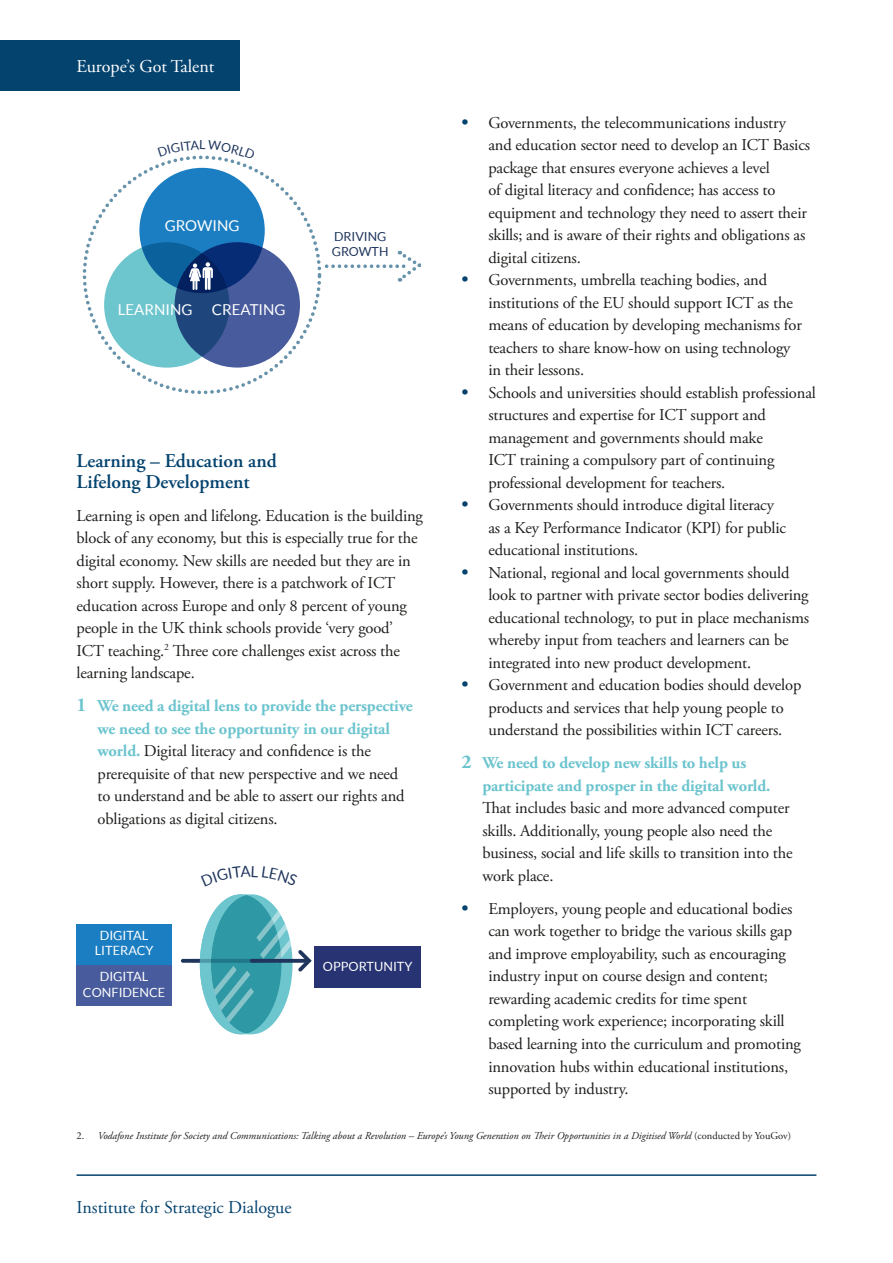
<style>
.page{position:relative;width:893px;height:1263px;background:#fff}
.page>*{position:absolute;margin:0;border:0;box-sizing:border-box;transform-origin:0 0}
.t1{font:600 19.5px/21px "Adobe Garamond Pro";color:#05436f}
.t2{font:18px "Adobe Garamond Pro";color:#05436f}
.t3{font:18px "Adobe Garamond Pro";color:#fff}
.t4{font:16.5px/22.5px "Adobe Garamond Pro";letter-spacing:-.01em;color:#1d1d1b}
.t5{font:700 16.5px/22.5px "Adobe Garamond Pro";letter-spacing:-.01em;color:#6cc4ce}
.t6{font:15px "Lato";color:#fff}
.t7{font:12.75px/15.3px "Lato";color:#fff;text-align:center}
.t8{font:12.6px/15px "Lato";color:#1f355d}
.t9{font:italic 10.5px "Adobe Garamond Pro";color:#1d1d1b}
.s1{font-weight:600;font-size:18px;color:#05436f}
.s2{font-size:19.5px}
.s3{font-style:normal}
.s4{font-weight:700;font-size:19.5px;color:#6cc4ce}
.s5{font-weight:700;color:#6cc4ce}
</style>
<div class="page">
<div style="left:0;top:40px;width:239px;height:51px;background:#05436f"></div>
<hr style="left:77px;top:1174px;width:739px;height:2px;background:#05436f">
<div style="left:139px;top:168px;width:126px;height:125px;background:#1b7ec2;border-radius:50%"></div>
<svg style="left:175px;top:242px;width:125px;height:126px;background:#3d5395"></svg>
<svg style="left:104px;top:242px;width:125px;height:126px;background:#4992ae"></svg>
<svg style="left:189px;top:262px;width:24px;height:28px"></svg>
<svg style="left:327px;top:251px;width:94px;height:31px"></svg>
<div style="left:314px;top:946px;width:107px;height:42px;background:#273372"></div>
<div style="left:77px;top:924px;width:95px;height:41px;background:#1b7ec2"></div>
<div style="left:77px;top:965px;width:95px;height:41px;background:#485b9c"></div>
<svg style="left:181px;top:894px;width:131px;height:140px"></svg>
<svg style="left:252px;top:959px;width:55px;height:4px"></svg>
<svg style="left:173px;top:155px;width:61px;height:5px"></svg>
<p class="t3" style="left:77px;top:55px;width:139px">Europe’s Got Talent</p>
<p class="t4" style="left:488px;top:112px;width:323px;text-indent:-27px"><span class="s1">•</span> Governments, the telecommunications industry and education sector need to develop an ICT Basics package that ensures everyone achieves a level<br>of digital literacy and confidence; has access to equipment and technology they need to assert their skills; and is aware of their rights and obligations as digital citizens.</p>
<p class="t4" style="left:488px;top:269px;width:315px;text-indent:-27px"><span class="s1">•</span> Governments, umbrella teaching bodies, and institutions of the EU should support ICT as the means of education by developing mechanisms for teachers to share know-how on using technology in their lessons.</p>
<p class="t4" style="left:488px;top:382px;width:329px;text-indent:-27px"><span class="s1">•</span> Schools and universities should establish professional structures and expertise for ICT support and management and governments should make<br>ICT training a compulsory part of continuing professional development for teachers.</p>
<p class="t4" style="left:488px;top:494px;width:299px;text-indent:-27px"><span class="s1">•</span> Governments should introduce digital literacy as a Key Performance Indicator (KPI) for public educational institutions.</p>
<p class="t4" style="left:488px;top:562px;width:322px;text-indent:-27px"><span class="s1">•</span> National, regional and local governments should look to partner with private sector bodies delivering educational technology, to put in place mechanisms whereby input from teachers and learners can be integrated into new product development.</p>
<p class="t4" style="left:461px;top:674px;width:341px;text-align:center"><span class="s1">•</span> Government and education bodies should develop products and services that help young people to understand the possibilities within ICT careers.</p>
<p class="t5" style="left:482px;top:752px;width:289px;text-indent:-21px"><span class="s2">2</span> We need to develop new skills to help us participate and prosper in the digital world.</p>
<p class="t4" style="left:482px;top:797px;width:312px">That includes basic and more advanced computer skills. Additionally, young people also need the business, social and life skills to transition into the work place.</p>
<p class="t4" style="left:488px;top:898px;width:314px;text-indent:-27px"><span class="s1">•</span> Employers, young people and educational bodies can work together to bridge the various skills gap and improve employability, such as encouraging industry input on course design and content; rewarding academic credits for time spent completing work experience; incorporating skill based learning into the curriculum and promoting innovation hubs within educational institutions, supported by industry.</p>
<p class="t9" style="left:77px;top:1129px;width:716px"><span class="s3">2.</span> Vodafone Institute for Society and Communications: Talking about a Revolution – Europe’s Young Generation on Their Opportunities in a Digitised World <span class="s3">(conducted by YouGov)</span></p>
<p class="t6" style="left:165px;top:218px;width:76px">GROWING</p>
<p class="t8" style="left:332px;top:229px;width:58px">DRIVING<br>GROWTH</p>
<p class="t6" style="left:118px;top:301px;width:76px">LEARNING</p>
<p class="t6" style="left:212px;top:301px;width:75px">CREATING</p>
<p class="t1" style="left:77px;top:450px;width:202px">Learning – Education and<br>Lifelong Development</p>
<p class="t4" style="left:77px;top:505px;width:348px">Learning is open and lifelong. Education is the building block of any economy, but this is especially true for the digital economy. New skills are needed but they are in short supply. However, there is a patchwork of ICT education across Europe and only 8 percent of young people in the UK think schools provide ‘very good’ ICT teaching.<sup>2</sup> Three core challenges exist across the learning landscape.</p>
<p class="t4" style="left:98px;top:695px;width:317px;text-indent:-21px"><span class="s4">1</span> <span class="s5">We need a digital lens to provide the perspective we need to see the opportunity in our digital world.</span> Digital literacy and confidence is the prerequisite of that new perspective and we need to understand and be able to assert our rights and obligations as digital citizens.</p>
<p class="t7" style="left:95px;top:927px;width:60px">DIGITAL<br>LITERACY</p>
<p class="t7" style="left:83px;top:969px;width:84px">DIGITAL<br>CONFIDENCE</p>
<p class="t7" style="left:323px;top:958px;width:91px">OPPORTUNITY</p>
<p class="t2" style="left:77px;top:1196px;width:217px">Institute for Strategic Dialogue</p>
</div>
